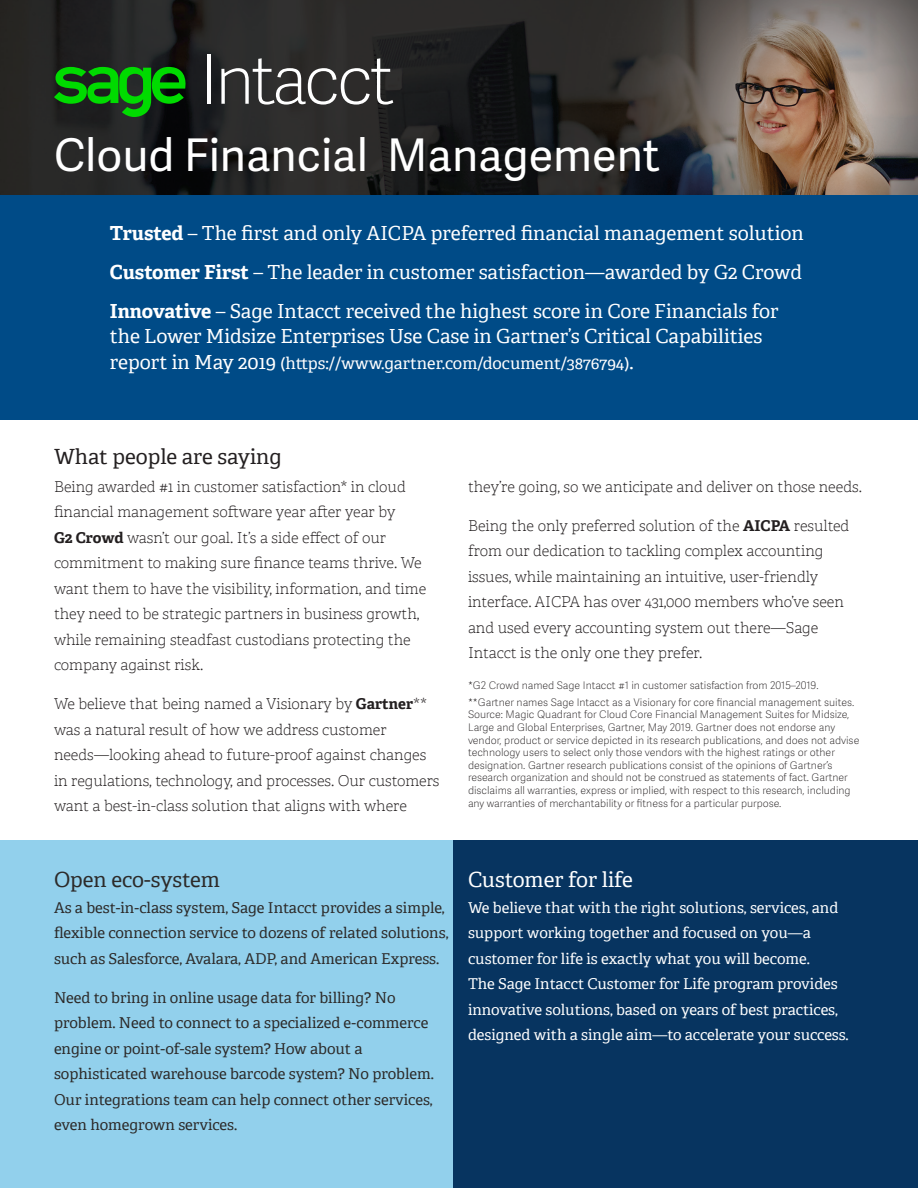
<style>
.page{position:relative;width:918px;height:1188px;background:#fff}
.page>*{position:absolute;margin:0;border:0;box-sizing:border-box;transform-origin:0 0}
.Brochure_title{font:45px "Adelle Sans SAGE";color:#fff}
.Brochure_Heading_1{font:21px "Adelle SAGE";color:#231f20}
.Brochure_Heading_1-2{font:21px "Adelle SAGE";color:#fff}
.Brochure_Heading_1-3{font:21px "Adelle SAGE";color:#2c2a29}
.Brochure_Body_1{font:19.5px/25.5px "Adelle SAGE";color:#fff}
.Brochure_Body_1-2{font:16.5px "Adelle SAGE";letter-spacing:-.005em;color:#fff}
.Brochure_Body_1-3{font:15px/25.5px "Adelle SAGE Th";color:#231f20}
.Brochure_Body_1-4{font:15px/25.5px "Adelle SAGE";color:#2c2a29}
.Brochure_Body_1-5{font:15px/25.5px "Adelle SAGE";color:#fff}
.t1{font:10.5px/12.6px "Adelle Sans SAGE Th";color:#231f20}
.s1{font-weight:700}
.s2{font-size:19.5px}
.s3{font-family:"Adelle SAGE";font-weight:700}
</style>
<div class="page">
<div style="left:0;top:185px;width:918px;height:235px;background:#004b87"></div>
<img style="left:0;top:0;width:918px;height:194px">
<div style="left:0;top:841px;width:457px;height:347px;background:#92d0ec"></div>
<div style="left:454px;top:841px;width:464px;height:347px;background:#073460"></div>
<svg style="left:54px;top:67px;width:136px;height:50px;background:#0e710f"></svg>
<hr style="left:207px;top:54px;width:4px;height:50px;background:#fff">
<svg style="left:221px;top:58px;width:172px;height:47px;background:#575656"></svg>
<p class="Brochure_title" style="left:54px;top:123px;width:607px">Cloud Financial Management</p>
<p class="Brochure_Body_1" style="left:110px;top:219px;width:695px"><span class="s1">Trusted</span> – The first and only AICPA preferred financial management solution</p>
<p class="Brochure_Body_1" style="left:110px;top:258px;width:694px"><span class="s1">Customer First</span> – The leader in customer satisfaction—awarded by G2 Crowd</p>
<p class="Brochure_Body_1" style="left:110px;top:297px;width:670px"><span class="s1">Innovative</span> – Sage Intacct received the highest score in Core Financials for the Lower Midsize Enterprises Use Case in Gartner’s Critical Capabilities</p>
<p class="Brochure_Body_1-2" style="left:110px;top:351px;width:525px"><span class="s2">report in May 2019</span> (https://www.gartner.com/document/3876794)<span class="s2">.</span></p>
<p class="Brochure_Heading_1" style="left:54px;top:442px;width:229px">What people are saying</p>
<p class="Brochure_Body_1-3" style="left:54px;top:473px;width:374px">Being awarded #1 in customer satisfaction* in cloud financial management software year after year by<br><span class="s3">G2 Crowd</span> wasn’t our goal. It’s a side effect of our commitment to making sure finance teams thrive. We want them to have the visibility, information, and time they need to be strategic partners in business growth, while remaining steadfast custodians protecting the company against risk.</p>
<p class="Brochure_Body_1-3" style="left:54px;top:691px;width:387px">We believe that being named a Visionary by <span class="s3">Gartner</span>** was a natural result of how we address customer needs—looking ahead to future-proof against changes in regulations, technology, and processes. Our customers want a best-in-class solution that aligns with where</p>
<p class="Brochure_Body_1-3" style="left:468px;top:473px;width:395px">they’re going, so we anticipate and deliver on those needs.</p>
<p class="Brochure_Body_1-3" style="left:468px;top:512px;width:383px">Being the only preferred solution of the <span class="s3">AICPA</span> resulted from our dedication to tackling complex accounting issues, while maintaining an intuitive, user-friendly interface. AICPA has over 431,000 members who’ve seen and used every accounting system out there—Sage Intacct is the only one they prefer.</p>
<p class="t1" style="left:468px;top:678px;width:352px">*G2 Crowd named Sage Intacct #1 in customer satisfaction from 2015–2019.</p>
<p class="t1" style="left:468px;top:695px;width:393px">**Gartner names Sage Intacct as a Visionary for core financial management suites.<br>Source: Magic Quadrant for Cloud Core Financial Management Suites for Midsize, Large and Global Enterprises, Gartner, May 2019. Gartner does not endorse any vendor, product or service depicted in its research publications, and does not advise technology users to select only those vendors with the highest ratings or other designation. Gartner research publications consist of the opinions of Gartner’s research organization and should not be construed as statements of fact. Gartner disclaims all warranties, express or implied, with respect to this research, including any warranties of merchantability or fitness for a particular purpose.</p>
<p class="Brochure_Heading_1-3" style="left:54px;top:864px;width:167px">Open eco-system</p>
<p class="Brochure_Body_1-4" style="left:54px;top:894px;width:396px">As a best-in-class system, Sage Intacct provides a simple, flexible connection service to dozens of related solutions, such as Salesforce, Avalara, ADP, and American Express.</p>
<p class="Brochure_Body_1-4" style="left:54px;top:984px;width:382px">Need to bring in online usage data for billing? No problem. Need to connect to a specialized e-commerce engine or point-of-sale system? How about a sophisticated warehouse barcode system? No problem.<br>Our integrations team can help connect other services, even homegrown services.</p>
<p class="Brochure_Heading_1-2" style="left:468px;top:864px;width:166px">Customer for life</p>
<p class="Brochure_Body_1-5" style="left:468px;top:894px;width:382px">We believe that with the right solutions, services, and support working together and focused on you—a customer for life is exactly what you will become.<br>The Sage Intacct Customer for Life program provides innovative solutions, based on years of best practices, designed with a single aim—to accelerate your success.</p>
</div>
